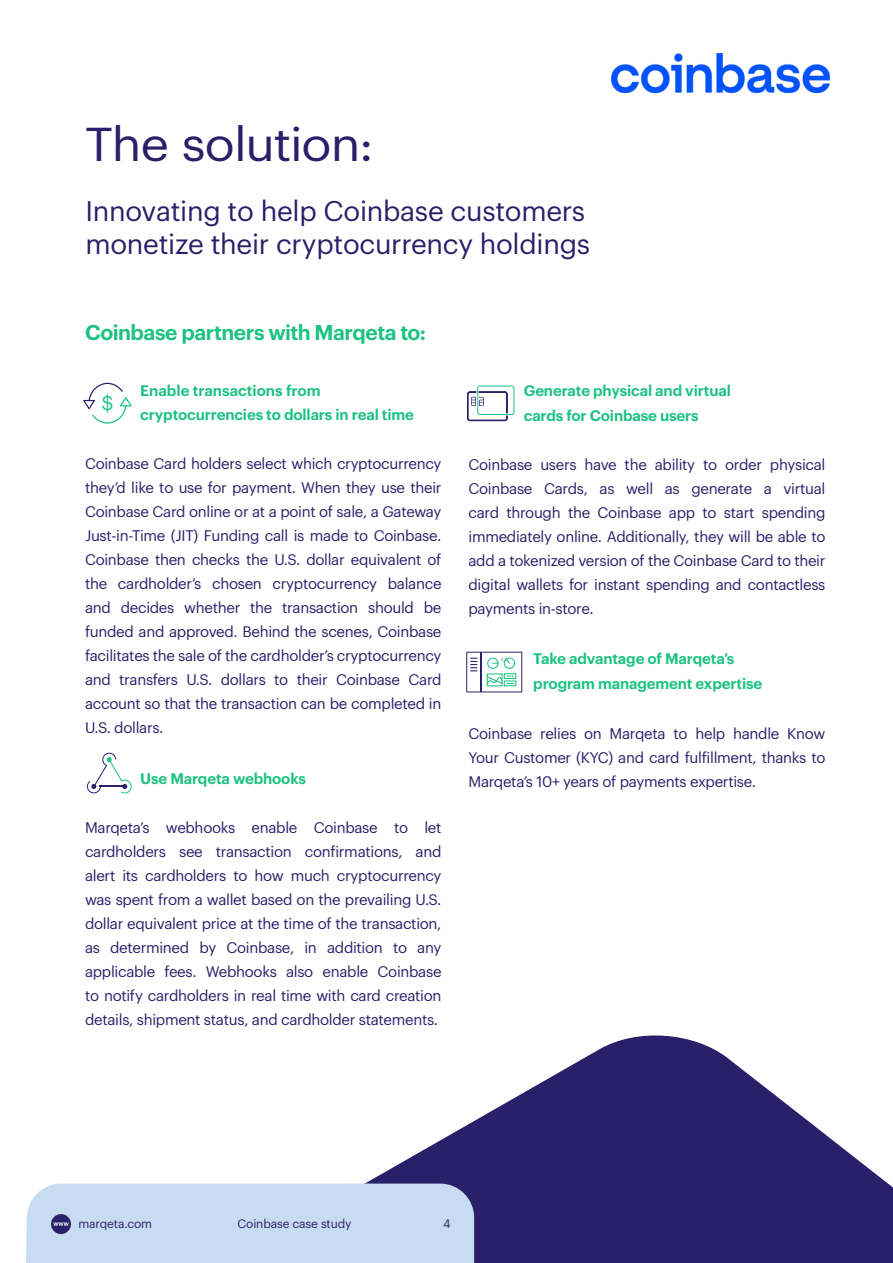
<style>
.page{position:relative;width:893px;height:1263px;background:#fff}
.page>*{position:absolute;margin:0;border:0;box-sizing:border-box;transform-origin:0 0}
.t1{font:46.5px "Graphik";letter-spacing:-.02em;color:#2a206a;scale:1.07 1}
.t2{font:27.75px/33.3px "Graphik";letter-spacing:-.01em;color:#2a206a}
.t3{font:600 21px "Graphik";letter-spacing:-.02em;color:#1cc283}
.t4{font:19.5px "Graphik";color:#1cc283}
.t5{font:15px/24px "Graphik";letter-spacing:-.02em;color:#2a206a;text-align:justify}
.t6{font:600 15px/25.2px "Graphik";letter-spacing:-.01em;color:#1cc283}
.t7{font:12px "Graphik";letter-spacing:-.01em;color:#2a206a}
</style>
<div class="page">
<svg style="left:86px;top:753px;width:46px;height:40px"></svg>
<svg style="left:366px;top:1035px;width:527px;height:228px;fill:#2a206a"></svg>
<div style="left:477px;top:386px;width:37px;height:29px;border:1px solid #1cc283;border-radius:2px"></div>
<svg style="left:467px;top:392px;width:40px;height:29px"></svg>
<svg style="left:83px;top:383px;width:49px;height:41px"></svg>
<svg style="left:466px;top:652px;width:56px;height:40px"></svg>
<div style="left:26px;top:1183px;width:448px;height:80px;background:#c7dbf1"></div>
<img style="left:611px;top:53px;width:219px;height:39px">
<h1 class="t1" style="left:85px;top:109px;width:271px">The solution:</h1>
<h2 class="t2" style="left:85px;top:192px;width:506px">Innovating to help Coinbase customers monetize their cryptocurrency holdings</h2>
<h3 class="t3" style="left:85px;top:316px;width:343px">Coinbase partners with Marqeta to:</h3>
<p class="t6" style="left:140px;top:377px;width:275px;line-height:24px">Enable transactions from cryptocurrencies to dollars in real time</p>
<p class="t5" style="left:85px;top:450px;width:358px">Coinbase Card holders select which cryptocurrency they’d like to use for payment. When they use their Coinbase Card online or at a point of sale, a Gateway Just-in-Time (JIT) Funding call is made to Coinbase.<br>Coinbase then checks the U.S. dollar equivalent of the cardholder’s chosen cryptocurrency balance and decides whether the transaction should be funded and approved. Behind the scenes, Coinbase facilitates the sale of the cardholder’s cryptocurrency and transfers U.S. dollars to their Coinbase Card account so that the transaction can be completed in U.S. dollars.</p>
<p class="t6" style="left:140px;top:764px;width:167px">Use Marqeta webhooks</p>
<p class="t5" style="left:85px;top:815px;width:358px">Marqeta’s webhooks enable Coinbase to let cardholders see transaction confirmations, and alert its cardholders to how much cryptocurrency was spent from a wallet based on the prevailing U.S. dollar equivalent price at the time of the transaction, as determined by Coinbase, in addition to any applicable fees. Webhooks also enable Coinbase to notify cardholders in real time with card creation details, shipment status, and cardholder statements.</p>
<h3 class="t4" style="left:101px;top:388px;width:14px">$</h3>
<p class="t6" style="left:524px;top:376px;width:209px">Generate physical and virtual cards for Coinbase users</p>
<p class="t5" style="left:468px;top:452px;width:358px">Coinbase users have the ability to order physical Coinbase Cards, as well as generate a virtual card through the Coinbase app to start spending immediately online. Additionally, they will be able to add a tokenized version of the Coinbase Card to their digital wallets for instant spending and contactless payments in-store.</p>
<p class="t6" style="left:533px;top:644px;width:231px">Take advantage of Marqeta’s program management expertise</p>
<p class="t5" style="left:468px;top:720px;width:358px">Coinbase relies on Marqeta to help handle Know Your Customer (KYC) and card fulfillment, thanks to Marqeta’s 10+ years of payments expertise.</p>
<p class="t7" style="left:78px;top:1215px;width:75px">marqeta.com</p>
<p class="t7" style="left:238px;top:1215px;width:115px">Coinbase case study</p>
<p class="t7" style="left:443px;top:1215px;width:9px">4</p>
</div>
